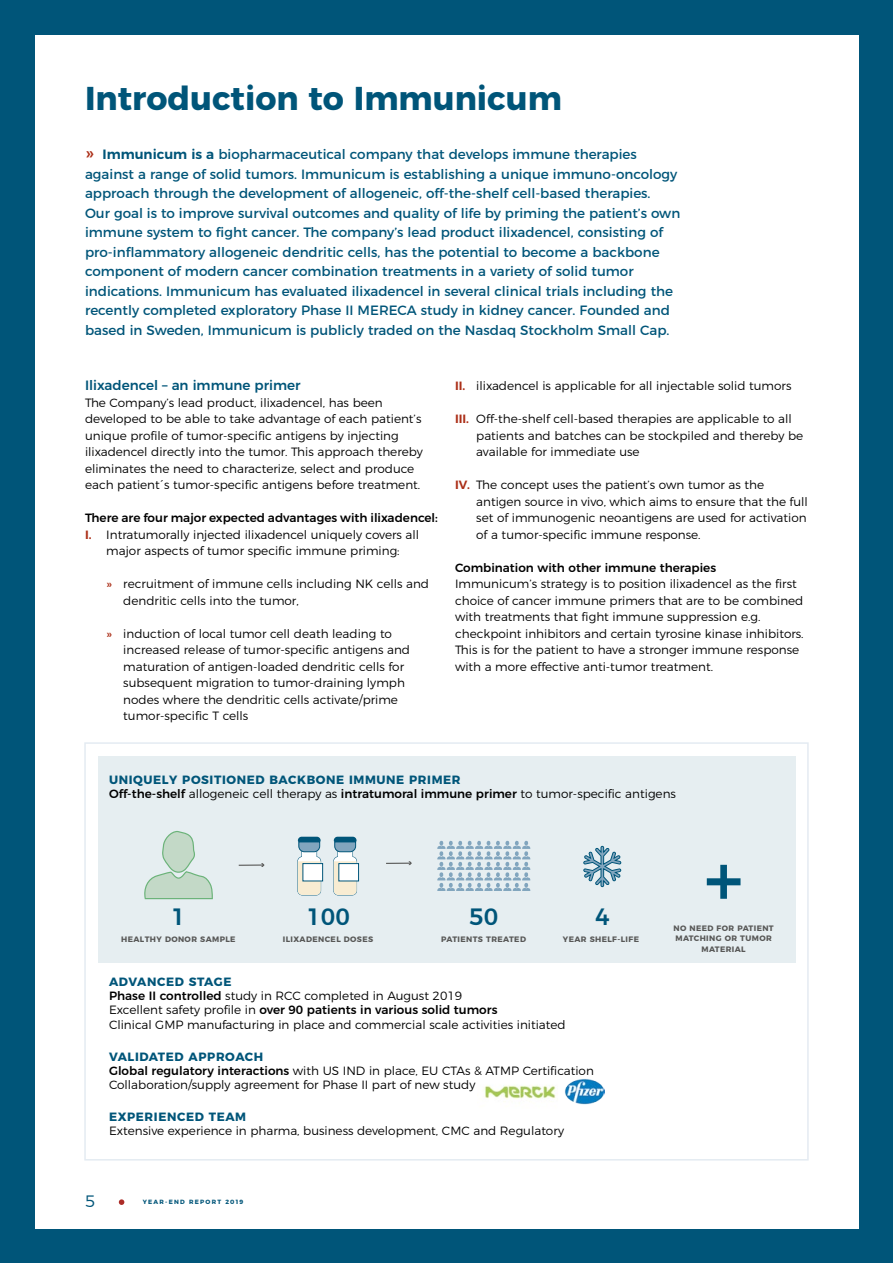
<style>
.page{position:relative;width:893px;height:1263px;background:#005579}
.page>*{position:absolute;margin:0;border:0;box-sizing:border-box;transform-origin:0 0}
.t1{font:500 78px "Montserrat";color:#005579}
.t2{font:700 33px "Montserrat";color:#005579}
.t3{font:500 23.55px "Montserrat";color:#005579}
.t4{font:300 16.5px "Montserrat";color:#005579}
.t5{font:13.5px/19.5px "Montserrat";color:#005579}
.t6{font:500 13.5px "Montserrat";color:#005579}
.t7{font:300 12px/16.5px "Montserrat";color:#000}
.t8{font:500 12px "Montserrat";color:#000}
.t9{font:700 7.8px/10.5px "Montserrat";letter-spacing:.05em;color:#575756;text-align:center}
.t10{font:700 6.15px "Montserrat";letter-spacing:.2em;color:#005579}
.s1{font-size:18px;color:#ab2e17}
.s2{font-weight:600}
.s3{font-weight:600;color:#ab2e17}
.s4{font-weight:400;color:#ab2e17}
.s5{font-weight:700;color:#005579}
.s6{font-weight:500}
</style>
<div class="page">
<div style="left:35px;top:35px;width:823px;height:1193px;background:#fff"></div>
<div style="left:98px;top:756px;width:697px;height:206px;background:#e6eef1"></div>
<svg style="left:437px;top:841px;width:93px;height:50px"></svg>
<div style="left:303px;top:863px;width:20px;height:18px;border:1px solid #005579"></div>
<svg style="left:333px;top:837px;width:24px;height:58px"></svg>
<svg style="left:297px;top:837px;width:24px;height:58px"></svg>
<div style="left:339px;top:863px;width:20px;height:18px;background:#fff"></div>
<div style="left:339px;top:863px;width:20px;height:18px;border:1px solid #005579"></div>
<hr style="left:239px;top:864px;width:24px;height:2px;background:#575756">
<svg style="left:261px;top:863px;width:4px;height:4px"></svg>
<hr style="left:386px;top:862px;width:25px;height:2px;background:#575756">
<svg style="left:408px;top:861px;width:4px;height:4px"></svg>
<svg style="left:144px;top:831px;width:69px;height:69px"></svg>
<svg style="left:583px;top:846px;width:39px;height:41px"></svg>
<img style="left:483px;top:1085px;width:73px;height:14px">
<img style="left:565px;top:1079px;width:40px;height:26px">
<div style="left:84px;top:742px;width:725px;height:418px;border:2px solid #e4ebf2"></div>
<svg style="left:119px;top:1199px;width:5px;height:6px"></svg>
<h1 class="t2" style="left:85px;top:71px;width:478px">Introduction to Immunicum</h1>
<p class="t5" style="left:85px;top:143px;width:597px"><span class="s1">»</span> <span class="s2">Immunicum is a</span> biopharmaceutical company that develops immune therapies against a range of solid tumors. Immunicum is establishing a unique immuno-oncology approach through the development of allogeneic, off-the-shelf cell-based therapies.<br>Our goal is to improve survival outcomes and quality of life by priming the patient’s own immune system to fight cancer. The company’s lead product ilixadencel, consisting of pro-inflammatory allogeneic dendritic cells, has the potential to become a backbone component of modern cancer combination treatments in a variety of solid tumor indications. Immunicum has evaluated ilixadencel in several clinical trials including the recently completed exploratory Phase II MERECA study in kidney cancer. Founded and based in Sweden, Immunicum is publicly traded on the Nasdaq Stockholm Small Cap.</p>
<h3 class="t6" style="left:85px;top:374px;width:217px">Ilixadencel – an immune primer</h3>
<p class="t7" style="left:85px;top:393px;width:339px">The Company’s lead product, ilixadencel, has been developed to be able to take advantage of each patient’s unique profile of tumor-specific antigens by injecting ilixadencel directly into the tumor. This approach thereby eliminates the need to characterize, select and produce each patient´s tumor-specific antigens before treatment.</p>
<h4 class="t8" style="left:85px;top:508px;width:354px">There are four major expected advantages with ilixadencel:</h4>
<p class="t7" style="left:85px;top:525px;width:336px;text-align:center"><span class="s3">I.</span> Intratumorally injected ilixadencel uniquely covers all major aspects of tumor specific immune priming:</p>
<p class="t7" style="left:123px;top:574px;width:307px;text-indent:-17px"><span class="s4">»</span> recruitment of immune cells including NK cells and dendritic cells into the tumor,</p>
<p class="t7" style="left:123px;top:624px;width:288px;text-indent:-17px"><span class="s4">»</span> induction of local tumor cell death leading to increased release of tumor-specific antigens and maturation of antigen-loaded dendritic cells for subsequent migration to tumor-draining lymph nodes where the dendritic cells activate/prime tumor-specific T cells</p>
<p class="t7" style="left:455px;top:376px;width:338px"><span class="s3">II.</span> ilixadencel is applicable for all injectable solid tumors</p>
<p class="t7" style="left:476px;top:409px;width:328px;text-indent:-21px"><span class="s3">III.</span> Off-the-shelf cell-based therapies are applicable to all patients and batches can be stockpiled and thereby be available for immediate use</p>
<p class="t7" style="left:476px;top:475px;width:333px;text-indent:-21px"><span class="s3">IV.</span> The concept uses the patient’s own tumor as the antigen source in vivo, which aims to ensure that the full set of immunogenic neoantigens are used for activation of a tumor-specific immune response.</p>
<h4 class="t8" style="left:455px;top:558px;width:263px">Combination with other immune therapies</h4>
<p class="t7" style="left:455px;top:574px;width:350px">Immunicum’s strategy is to position ilixadencel as the first choice of cancer immune primers that are to be combined with treatments that fight immune suppression e.g. checkpoint inhibitors and certain tyrosine kinase inhibitors.<br>This is for the patient to have a stronger immune response with a more effective anti-tumor treatment.</p>
<p class="t7" style="left:109px;top:771px;width:568px;line-height:14.4px"><span class="s5">UNIQUELY POSITIONED BACKBONE IMMUNE PRIMER<br></span><span class="s6">Off-the-shelf</span> allogeneic cell therapy as <span class="s6">intratumoral immune primer</span> to tumor-specific antigens</p>
<p class="t1" style="left:704px;top:817px;width:41px">+</p>
<p class="t3" style="left:171px;top:897px;width:16px">1</p>
<p class="t3" style="left:306px;top:897px;width:45px">100</p>
<p class="t3" style="left:469px;top:897px;width:31px">50</p>
<p class="t3" style="left:595px;top:897px;width:16px">4</p>
<p class="t9" style="left:121px;top:933px;width:116px">HEALTHY DONOR SAMPLE</p>
<p class="t9" style="left:283px;top:933px;width:92px">ILIXADENCEL DOSES</p>
<p class="t9" style="left:441px;top:933px;width:86px">PATIENTS TREATED</p>
<p class="t9" style="left:563px;top:933px;width:78px">YEAR SHELF-LIFE</p>
<p class="t7" style="left:109px;top:973px;width:458px;line-height:14.4px"><span class="s5">ADVANCED STAGE<br></span><span class="s6">Phase II controlled</span> study in RCC completed in August 2019<br>Excellent safety profile in <span class="s6">over 90 patients in various solid tumors<br></span>Clinical GMP manufacturing in place and commercial scale activities initiated</p>
<p class="t7" style="left:109px;top:1048px;width:486px;line-height:14.4px"><span class="s5">VALIDATED APPROACH<br></span><span class="s6">Global regulatory interactions</span> with US IND in place, EU CTAs &amp; ATMP Certification<br>Collaboration/supply agreement for Phase II part of new study</p>
<p class="t7" style="left:109px;top:1108px;width:457px;line-height:14.4px"><span class="s5">EXPERIENCED TEAM<br></span>Extensive experience in pharma, business development, CMC and Regulatory</p>
<h3 class="t4" style="left:85px;top:1188px;width:12px">5</h3>
<p class="t10" style="left:143px;top:1197px;width:102px">YEAR-END REPORT 2019</p>
<p class="t9" style="left:673px;top:922px;width:102px">NO NEED FOR PATIENT<br>MATCHING OR TUMOR<br>MATERIAL</p>
</div>
